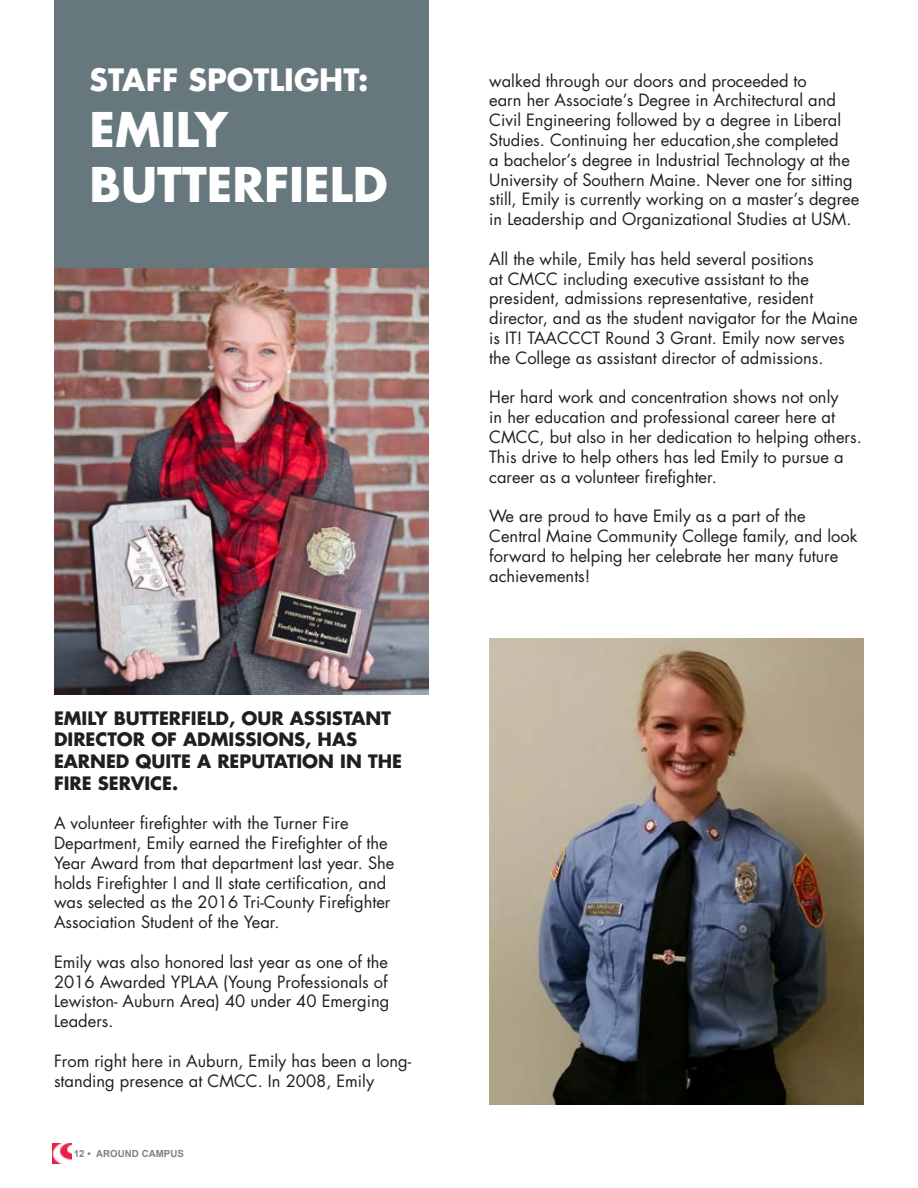
<style>
.page{position:relative;width:918px;height:1188px;background:#fff}
.page>*{position:absolute;margin:0;border:0;box-sizing:border-box;transform-origin:0 0}
.t1{font:700 46.5px/55.8px "Futura LT";color:#fff}
.t2{font:700 30px "Futura LT";color:#fff}
.t3{font:700 18px/21.6px "Futura LT";color:#221e1f}
.t4{font:16.5px/19.8px "Futura LT";color:#221e1f}
.t5{font:700 9.75px "Arial";color:#808284}
</style>
<div class="page">
<img style="left:52px;top:1144px;width:19px;height:19px">
<img style="left:54px;top:268px;width:375px;height:427px">
<div style="left:54px;top:0;width:375px;height:268px;background:#66777e"></div>
<img style="left:489px;top:638px;width:375px;height:467px">
<h2 class="t2" style="left:90px;top:60px;width:280px">STAFF SPOTLIGHT:</h2>
<h1 class="t1" style="left:90px;top:101px;width:300px">EMILY<br>BUTTERFIELD</h1>
<p class="t3" style="left:54px;top:707px;width:350px">EMILY BUTTERFIELD, OUR ASSISTANT<br>DIRECTOR OF ADMISSIONS, HAS<br>EARNED QUITE A REPUTATION IN THE<br>FIRE SERVICE.</p>
<p class="t4" style="left:54px;top:813px;width:342px">A volunteer firefighter with the Turner Fire Department, Emily earned the Firefighter of the Year Award from that department last year. She holds Firefighter I and II state certification, and was selected as the 2016 Tri-County Firefighter Association Student of the Year.</p>
<p class="t4" style="left:54px;top:952px;width:337px;text-align:justify">Emily was also honored last year as one of the 2016 Awarded YPLAA (Young Professionals of Lewiston- Auburn Area) 40 under 40 Emerging Leaders.</p>
<p class="t4" style="left:54px;top:1051px;width:359px">From right here in Auburn, Emily has been a long&shy;standing presence at CMCC. In 2008, Emily</p>
<p class="t5" style="left:74px;top:1146px;width:112px">12 • AROUND CAMPUS</p>
<p class="t4" style="left:489px;top:71px;width:372px">walked through our doors and proceeded to<br>earn her Associate’s Degree in Architectural and Civil Engineering followed by a degree in Liberal Studies. Continuing her education,she completed<br>a bachelor’s degree in Industrial Technology at the University of Southern Maine. Never one for sitting still, Emily is currently working on a master’s degree in Leadership and Organizational Studies at USM.</p>
<p class="t4" style="left:489px;top:249px;width:370px">All the while, Emily has held several positions<br>at CMCC including executive assistant to the president, admissions representative, resident director, and as the student navigator for the Maine is IT! TAACCCT Round 3 Grant. Emily now serves the College as assistant director of admissions.</p>
<p class="t4" style="left:489px;top:388px;width:374px">Her hard work and concentration shows not only<br>in her education and professional career here at CMCC, but also in her dedication to helping others.<br>This drive to help others has led Emily to pursue a career as a volunteer firefighter.</p>
<p class="t4" style="left:489px;top:506px;width:370px">We are proud to have Emily as a part of the Central Maine Community College family, and look forward to helping her celebrate her many future achievements!</p>
</div>
